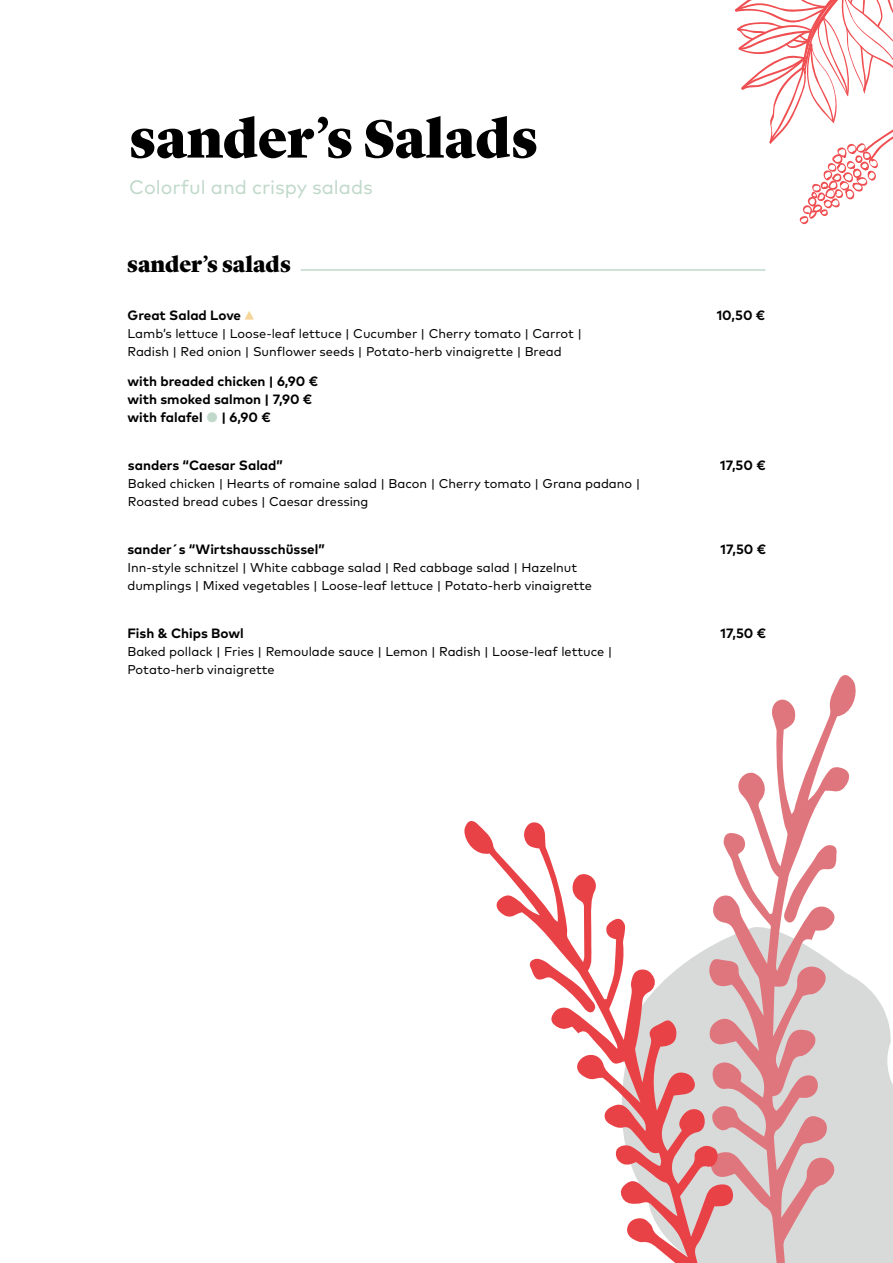
<style>
.page{position:relative;width:893px;height:1263px;background:#fff}
.page>*{position:absolute;margin:0;border:0;box-sizing:border-box;transform-origin:0 0}
.t1{font:900 55.5px "Lyon Display";letter-spacing:-.005em;color:#000}
.t2{font:900 22.5px "Lyon Display";letter-spacing:-.005em;color:#000}
.t3{font:19.5px "Mark OT";color:#c0d9ca}
.t4{font:700 13.5px/18px "Mark OT";color:#000}
.t5{font:12.75px/18px "Mark OT";color:#000}
.s1{font-weight:400;color:#c0d9ca}
</style>
<div class="page">
<svg style="left:858px;top:980px;width:35px;height:283px;background:#dbdddc"></svg>
<svg style="left:738px;top:675px;width:120px;height:588px"></svg>
<svg style="left:800px;top:844px;width:37px;height:79px"></svg>
<svg style="left:464px;top:820px;width:336px;height:443px"></svg>
<svg style="left:528px;top:958px;width:68px;height:55px"></svg>
<svg style="left:244px;top:311px;width:10px;height:9px"></svg>
<hr style="left:301px;top:269px;width:464px;height:2px;background:#c0d9ca">
<svg style="left:735px;top:0;width:158px;height:225px"></svg>
<h1 class="t1" style="left:129px;top:97px;width:410px">sander’s Salads</h1>
<h3 class="t3" style="left:129px;top:175px;width:245px">Colorful and crispy salads</h3>
<h2 class="t2" style="left:127px;top:247px;width:165px">sander’s salads</h2>
<p class="t4" style="left:128px;top:305px;width:115px">Great Salad Love</p>
<p class="t5" style="left:128px;top:324px;width:456px">Lamb’s lettuce | Loose-leaf lettuce | Cucumber | Cherry tomato | Carrot |<br>Radish | Red onion | Sunflower seeds | Potato-herb vinaigrette | Bread</p>
<p class="t4" style="left:128px;top:371px;width:192px">with breaded chicken | 6,90 € with smoked salmon | 7,90 € with falafel <span class="s1">●</span> | 6,90 €</p>
<p class="t4" style="left:128px;top:455px;width:157px">sanders “Caesar Salad”</p>
<p class="t5" style="left:128px;top:474px;width:514px">Baked chicken | Hearts of romaine salad | Bacon | Cherry tomato | Grana padano |<br>Roasted bread cubes | Caesar dressing</p>
<p class="t4" style="left:127px;top:539px;width:199px">sander´s “Wirtshausschüssel”</p>
<p class="t5" style="left:127px;top:558px;width:466px">Inn-style schnitzel | White cabbage salad | Red cabbage salad | Hazelnut dumplings | Mixed vegetables | Loose-leaf lettuce | Potato-herb vinaigrette</p>
<p class="t4" style="left:127px;top:623px;width:118px">Fish &amp; Chips Bowl</p>
<p class="t5" style="left:127px;top:642px;width:486px">Baked pollack | Fries | Remoulade sauce | Lemon | Radish | Loose-leaf lettuce |<br>Potato-herb vinaigrette</p>
<p class="t4" style="left:717px;top:305px;width:50px">10,50 €</p>
<p class="t4" style="left:720px;top:455px;width:47px">17,50 €</p>
<p class="t4" style="left:721px;top:539px;width:47px">17,50 €</p>
<p class="t4" style="left:721px;top:623px;width:47px">17,50 €</p>
</div>
